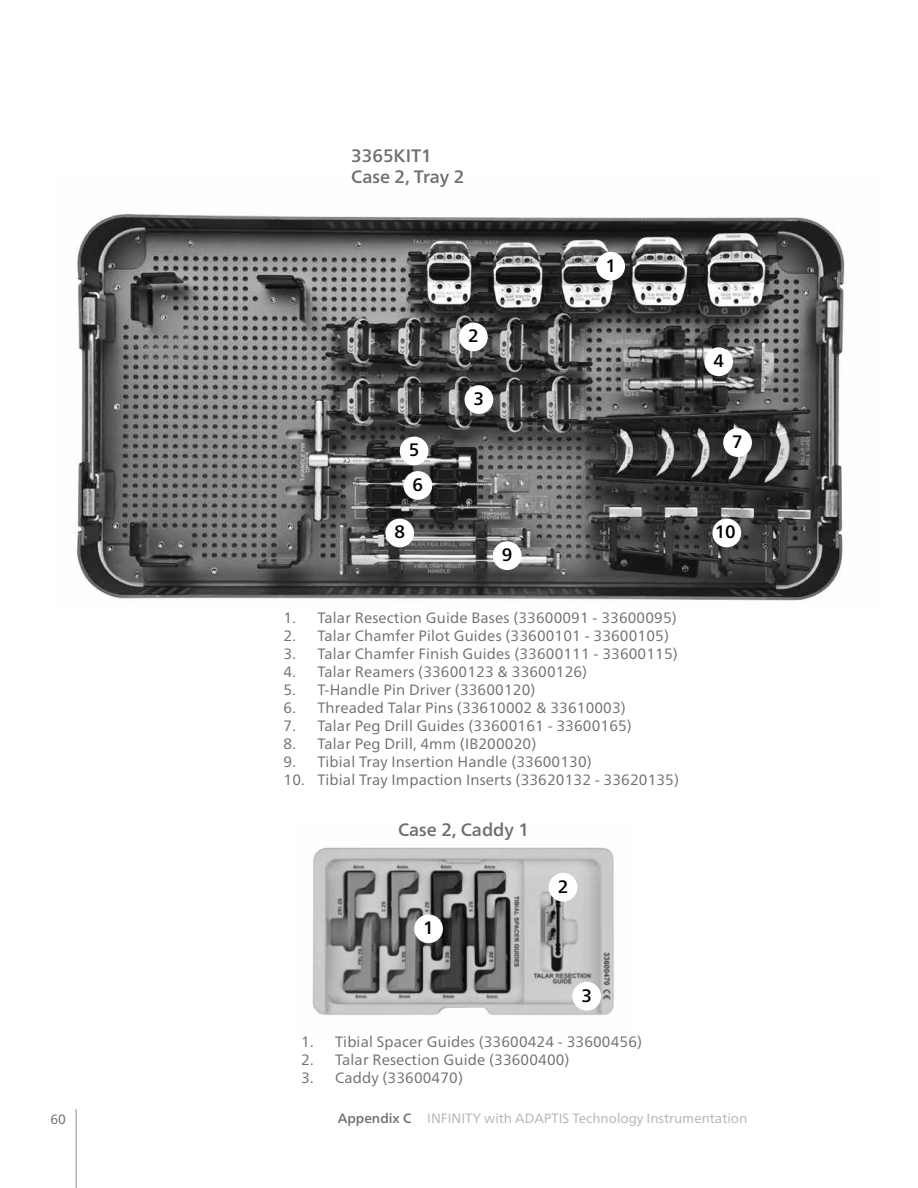
<style>
.page{position:relative;width:918px;height:1188px;background:#fff}
.page>*{position:absolute;margin:0;border:0;box-sizing:border-box;transform-origin:0 0}
.t1{font:500 18px/21px "Frutiger Neue LT Pro";color:#6d6e71}
.t2{font:500 18px/34.5px "Frutiger Neue LT Pro";color:#000}
.t3{font:15px "Frutiger Neue LT Pro";letter-spacing:.01em;color:#6d6e71}
.t4{font:13.5px "Frutiger Neue LT Pro";color:#b1b4b6}
.t5{font:13.5px "Frutiger Neue LT Pro";color:#6d6e71}
.s1{font-weight:500;color:#6d6e71}
</style>
<div class="page">
<hr style="left:76px;top:1109px;width:1px;height:79px;background:#939598">
<img style="left:75px;top:213px;width:772px;height:388px">
<div style="left:596px;top:252px;width:29px;height:29px;background:#fff;border-radius:50%"></div>
<div style="left:459px;top:323px;width:29px;height:28px;background:#fff;border-radius:50%"></div>
<div style="left:465px;top:385px;width:28px;height:29px;background:#fff;border-radius:50%"></div>
<div style="left:400px;top:437px;width:28px;height:28px;background:#fff;border-radius:50%"></div>
<div style="left:404px;top:471px;width:28px;height:29px;background:#fff;border-radius:50%"></div>
<div style="left:385px;top:519px;width:29px;height:28px;background:#fff;border-radius:50%"></div>
<div style="left:493px;top:541px;width:29px;height:29px;background:#fff;border-radius:50%"></div>
<div style="left:704px;top:347px;width:29px;height:29px;background:#fff;border-radius:50%"></div>
<div style="left:723px;top:428px;width:29px;height:29px;background:#fff;border-radius:50%"></div>
<div style="left:712px;top:519px;width:29px;height:28px;background:#fff;border-radius:50%"></div>
<img style="left:312px;top:847px;width:302px;height:168px">
<div style="left:414px;top:914px;width:29px;height:29px;background:#fff;border-radius:50%"></div>
<div style="left:549px;top:873px;width:28px;height:29px;background:#fff;border-radius:50%"></div>
<div style="left:572px;top:982px;width:29px;height:29px;background:#fff;border-radius:50%"></div>
<p class="t1" style="left:351px;top:145px;width:115px">3365KIT1<br>Case 2, Tray 2</p>
<p class="t2" style="left:409px;top:433px;width:16px">5<br>6</p>
<p class="t2" style="left:394px;top:515px;width:12px">8</p>
<p class="t2" style="left:468px;top:319px;width:12px">2</p>
<p class="t2" style="left:474px;top:381px;width:12px">3</p>
<p class="t2" style="left:502px;top:537px;width:12px">9</p>
<p class="t2" style="left:605px;top:248px;width:12px">1</p>
<p class="t3" style="left:284px;top:609px;width:395px">1. Talar Resection Guide Bases (33600091 - 33600095)</p>
<p class="t3" style="left:284px;top:627px;width:387px">2. Talar Chamfer Pilot Guides (33600101 - 33600105)</p>
<p class="t3" style="left:284px;top:645px;width:396px">3. Talar Chamfer Finish Guides (33600111 - 33600115)</p>
<p class="t3" style="left:284px;top:663px;width:305px">4. Talar Reamers (33600123 &amp; 33600126)</p>
<p class="t3" style="left:284px;top:681px;width:253px">5. T-Handle Pin Driver (33600120)</p>
<p class="t3" style="left:284px;top:699px;width:344px">6. Threaded Talar Pins (33610002 &amp; 33610003)</p>
<p class="t3" style="left:284px;top:717px;width:350px">7. Talar Peg Drill Guides (33600161 - 33600165)</p>
<p class="t3" style="left:284px;top:735px;width:254px">8. Talar Peg Drill, 4mm (IB200020)</p>
<p class="t3" style="left:284px;top:753px;width:310px">9. Tibial Tray Insertion Handle (33600130)</p>
<p class="t3" style="left:284px;top:771px;width:397px">10. Tibial Tray Impaction Inserts (33620132 - 33620135)</p>
<p class="t1" style="left:398px;top:819px;width:132px">Case 2, Caddy 1</p>
<p class="t2" style="left:423px;top:910px;width:12px">1</p>
<p class="t2" style="left:558px;top:869px;width:12px">2</p>
<p class="t2" style="left:581px;top:978px;width:12px">3</p>
<p class="t3" style="left:301px;top:1033px;width:342px">1. Tibial Spacer Guides (33600424 - 33600456)</p>
<p class="t3" style="left:301px;top:1051px;width:270px">2. Talar Resection Guide (33600400)</p>
<p class="t3" style="left:301px;top:1069px;width:163px">3. Caddy (33600470)</p>
<p class="t2" style="left:713px;top:343px;width:12px">4</p>
<p class="t2" style="left:732px;top:424px;width:12px">7</p>
<p class="t2" style="left:715px;top:515px;width:23px">10</p>
<p class="t5" style="left:50px;top:1111px;width:17px">60</p>
<p class="t4" style="left:338px;top:1110px;width:411px"><span class="s1">Appendix C</span> INFINITY with ADAPTIS Technology Instrumentation</p>
</div>
